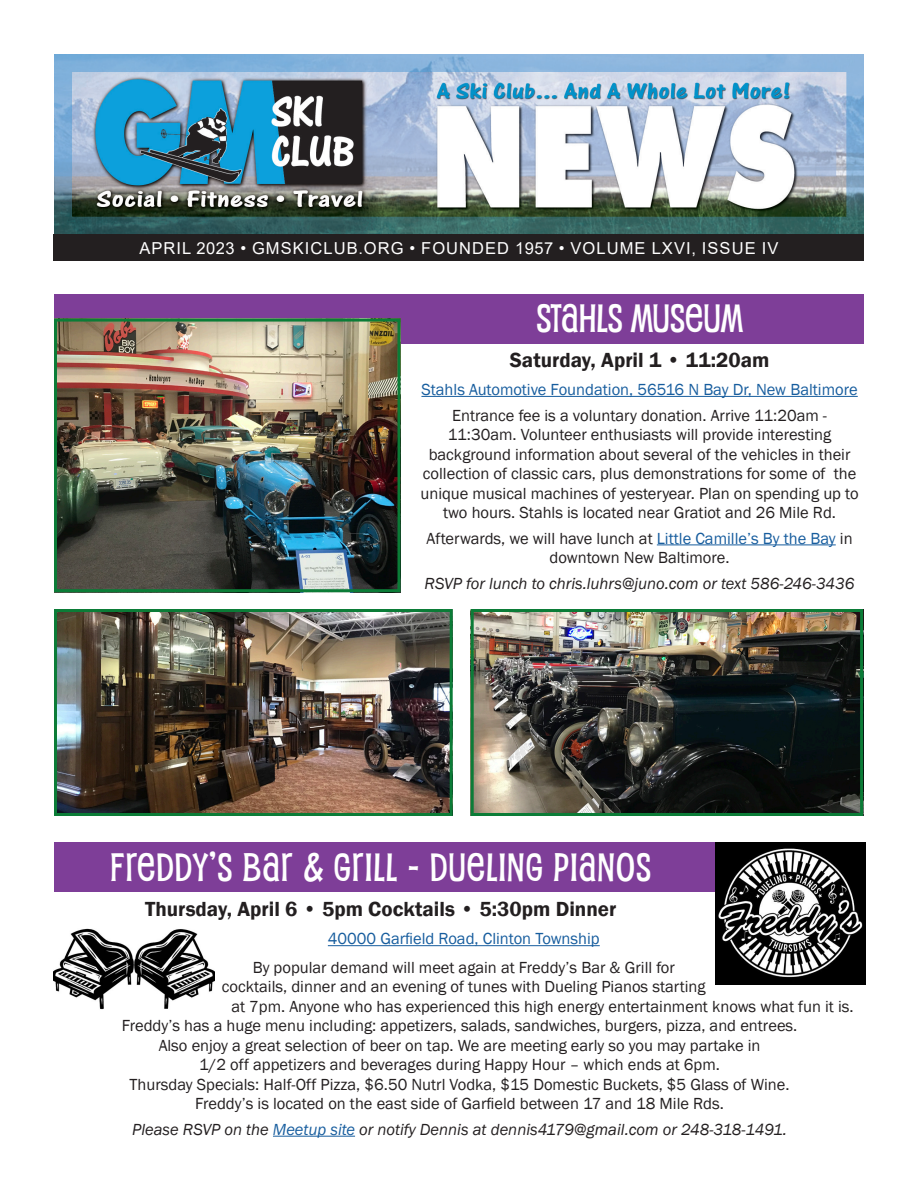
<style>
.page{position:relative;width:918px;height:1188px;background:#fff}
.page>*{position:absolute;margin:0;border:0;box-sizing:border-box;transform-origin:0 0}
.Pupcat_26{font:700 39px "Pupcat Rg";letter-spacing:.025em;color:#fff}
.Pupcat_26-2{font:700 39px "Pupcat Rg";letter-spacing:-.005em;color:#fff}
.Subhead{font:600 21px "Franklin Gothic";color:#231f20}
.Body_Copy_1{font:16.5px/19.5px "Franklin Gothic";color:#231f20;text-align:center}
.Contact{font:italic 16.5px "Franklin Gothic";color:#231f20}
.Body_Copy_1-2{font:16.5px "Franklin Gothic";color:#175d9e}
.t1{font:16.5px "Arial";letter-spacing:.065em;color:#fff}
.s1{color:#175d9e}
</style>
<div class="page">
<div style="left:54px;top:234px;width:810px;height:27px;background:#231f20"></div>
<img style="left:54px;top:54px;width:810px;height:180px">
<div style="left:54px;top:294px;width:810px;height:49px;background:#7e3e98"></div>
<hr style="left:421px;top:396px;width:437px;height:1px;background:#175d9e">
<hr style="left:657px;top:544px;width:179px;height:1px;background:#175d9e">
<img style="left:58px;top:613px;width:391px;height:199px">
<div style="left:54px;top:609px;width:399px;height:207px;border:3px solid #0b7c37"></div>
<img style="left:58px;top:323px;width:338px;height:265px">
<div style="left:54px;top:319px;width:346px;height:273px;border:3px solid #0b7c37"></div>
<img style="left:475px;top:613px;width:384px;height:199px">
<div style="left:471px;top:609px;width:392px;height:207px;border:3px solid #0b7c37"></div>
<div style="left:55px;top:843px;width:810px;height:49px;background:#7e3e98"></div>
<hr style="left:328px;top:945px;width:272px;height:1px;background:#175d9e">
<hr style="left:273px;top:1136px;width:82px;height:1px;background:#175d9e">
<img style="left:54px;top:929px;width:161px;height:81px">
<img style="left:716px;top:843px;width:149px;height:141px">
<p class="t1" style="left:139px;top:237px;width:641px">APRIL 2023 • GMSKICLUB.ORG • FOUNDED 1957 • VOLUME LXVI, ISSUE IV</p>
<p class="Pupcat_26-2" style="left:536px;top:293px;width:209px">STAHLS MUSEUM</p>
<p class="Subhead" style="left:510px;top:347px;width:261px">Saturday, April 1 • 11:20am</p>
<p class="Body_Copy_1-2" style="left:421px;top:379px;width:438px">Stahls Automotive Foundation, 56516 N Bay Dr, New Baltimore</p>
<p class="Body_Copy_1" style="left:421px;top:406px;width:440px">Entrance fee is a voluntary donation. Arrive 11:20am - 11:30am. Volunteer enthusiasts will provide interesting background information about several of the vehicles in their collection of classic cars, plus demonstrations for some of the unique musical machines of yesteryear. Plan on spending up to two hours. Stahls is located near Gratiot and 26 Mile Rd.</p>
<p class="Body_Copy_1" style="left:427px;top:529px;width:428px">Afterwards, we will have lunch at <span class="s1">Little Camille’s By the Bay</span> in downtown New Baltimore.</p>
<p class="Contact" style="left:425px;top:573px;width:432px">RSVP for lunch to chris.luhrs@juno.com or text 586-246-3436</p>
<p class="Pupcat_26" style="left:110px;top:843px;width:543px">FREDDY’S BAR &amp; GRILL - DUELING PIANOS</p>
<p class="Subhead" style="left:145px;top:896px;width:473px">Thursday, April 6 • 5pm Cocktails • 5:30pm Dinner</p>
<p class="Body_Copy_1-2" style="left:328px;top:929px;width:273px">40000 Garfield Road, Clinton Township</p>
<p class="Body_Copy_1" style="left:253px;top:958px;width:424px">By popular demand will meet again at Freddy’s Bar &amp; Grill for</p>
<p class="Body_Copy_1" style="left:222px;top:978px;width:485px">cocktails, dinner and an evening of tunes with Dueling Pianos starting</p>
<p class="Body_Copy_1" style="left:231px;top:997px;width:624px">at 7pm. Anyone who has experienced this high energy entertainment knows what fun it is.</p>
<p class="Body_Copy_1" style="left:122px;top:1017px;width:677px">Freddy’s has a huge menu including: appetizers, salads, sandwiches, burgers, pizza, and entrees.</p>
<p class="Body_Copy_1" style="left:159px;top:1036px;width:603px">Also enjoy a great selection of beer on tap. We are meeting early so you may partake in</p>
<p class="Body_Copy_1" style="left:199px;top:1056px;width:522px">1/2 off appetizers and beverages during Happy Hour – which ends at 6pm.</p>
<p class="Body_Copy_1" style="left:130px;top:1075px;width:662px">Thursday Specials: Half-Off Pizza, $6.50 Nutrl Vodka, $15 Domestic Buckets, $5 Glass of Wine.</p>
<p class="Body_Copy_1" style="left:195px;top:1095px;width:530px">Freddy’s is located on the east side of Garfield between 17 and 18 Mile Rds.</p>
<p class="Contact" style="left:132px;top:1119px;width:656px">Please RSVP on the <span class="s1">Meetup site</span> or notify Dennis at dennis4179@gmail.com or 248-318-1491.</p>
</div>
